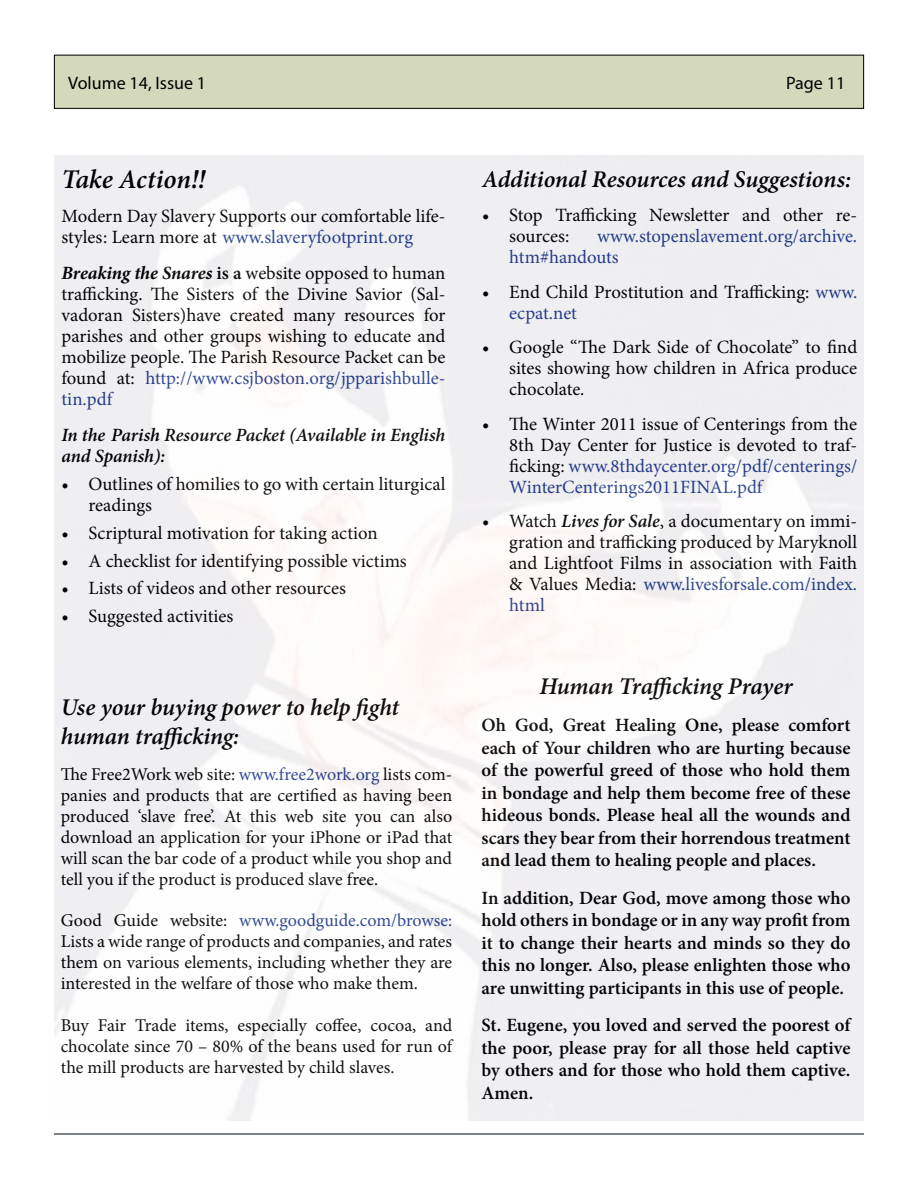
<style>
.page{position:relative;width:918px;height:1188px;background:#fff}
.page>*{position:absolute;margin:0;border:0;box-sizing:border-box;transform-origin:0 0}
.t1{font:italic 600 27px "Minion Pro";letter-spacing:-.005em;color:#000}
.t2{font:italic 600 24px/29.4px "Minion Pro";letter-spacing:-.01em;color:#000}
.t3{font:18.75px/21px "Minion Pro";color:#000}
.t4{font:600 18.75px/22.5px "Minion Pro";color:#000;text-align:justify}
.t5{font:italic 600 18.75px/21px "Minion Pro";letter-spacing:-.005em;color:#000}
.t6{font:18.75px/21px "Minion Pro";letter-spacing:-.005em;color:#25408f}
.t7{font:18px/21px "Minion Pro";letter-spacing:-.005em;color:#000;text-align:justify}
.t8{font:18px "Myriad Pro";color:#000}
.s1{color:#25408f}
.s2{font-weight:700;font-style:italic}
.s3{font-weight:600}
.s4{font-weight:600;font-style:italic}
</style>
<div class="page">
<div style="left:54px;top:55px;width:810px;height:53px;background:#d5d9bb"></div>
<div style="left:54px;top:55px;width:810px;height:54px;border:1px solid #000"></div>
<hr style="left:54px;top:1133px;width:810px;height:2px;background:#17252d">
<p class="t8" style="left:68px;top:71px;width:139px">Volume 14, Issue 1</p>
<p class="t8" style="left:786px;top:71px;width:61px">Page 11</p>
<h1 class="t1" style="left:62px;top:160px;width:145px">Take Action!!</h1>
<p class="t3" style="left:62px;top:206px;width:385px">Modern Day Slavery Supports our comfortable life&shy;styles: Learn more at <span class="s1">www.slaveryfootprint.org</span></p>
<p class="t3" style="left:62px;top:263px;width:386px;text-align:justify"><span class="s2">Breaking the Snares</span> <span class="s3">is a</span> website opposed to human trafficking. The Sisters of the Divine Savior (Sal&shy;vadoran Sisters)have created many resources for parishes and other groups wishing to educate and mobilize people. The Parish Resource Packet can be found at: <span class="s1">http://www.csjboston.org/jpparishbulle&shy;tin.pdf</span></p>
<p class="t5" style="left:62px;top:425px;width:385px">In the Parish Resource Packet (Available in English and Spanish):</p>
<p class="t3" style="left:88px;top:474px;width:359px;text-indent:-27px">• Outlines of homilies to go with certain liturgical readings</p>
<p class="t3" style="left:62px;top:522px;width:318px">• Scriptural motivation for taking action</p>
<p class="t3" style="left:62px;top:550px;width:347px">• A checklist for identifying possible victims</p>
<p class="t3" style="left:62px;top:578px;width:286px">• Lists of videos and other resources</p>
<p class="t3" style="left:62px;top:606px;width:173px">• Suggested activities</p>
<p class="t2" style="left:61px;top:692px;width:340px">Use your buying power to help fight human trafficking:</p>
<p class="t7" style="left:61px;top:764px;width:393px">The Free2Work web site: <span class="s1">www.free2work.org</span> lists com&shy;panies and products that are certified as having been produced ‘slave free’. At this web site you can also download an application for your iPhone or iPad that will scan the bar code of a product while you shop and tell you if the product is produced slave free.</p>
<p class="t7" style="left:61px;top:910px;width:393px">Good Guide website: <span class="s1">www.goodguide.com/browse:<br></span>Lists a wide range of products and companies, and rates them on various elements, including whether they are interested in the welfare of those who make them.</p>
<p class="t7" style="left:61px;top:1014px;width:393px">Buy Fair Trade items, especially coffee, cocoa, and chocolate since 70 – 80% of the beans used for run of the mill products are harvested by child slaves.</p>
<p class="t2" style="left:482px;top:164px;width:370px">Additional Resources and Suggestions:</p>
<p class="t3" style="left:509px;top:205px;width:350px;text-indent:-27px">• Stop Trafficking Newsletter and other re&shy;sources:</p>
<p class="t6" style="left:509px;top:226px;width:349px;text-indent:88px">www.stopenslavement.org/archive. htm#handouts</p>
<p class="t3" style="left:509px;top:281px;width:350px;text-indent:-27px">• End Child Prostitution and Trafficking: <span class="s1">www. ecpat.net</span></p>
<p class="t3" style="left:509px;top:337px;width:350px;text-align:justify;text-indent:-27px">• Google “The Dark Side of Chocolate” to find sites showing how children in Africa produce chocolate.</p>
<p class="t3" style="left:509px;top:413px;width:350px;text-align:justify;text-indent:-27px">• The Winter 2011 issue of Centerings from the 8th Day Center for Justice is devoted to traf&shy;ficking: <span class="s1">www.8thdaycenter.org/pdf/centerings/ WinterCenterings2011FINAL.pdf</span></p>
<p class="t3" style="left:509px;top:511px;width:350px;text-align:justify;text-indent:-27px">• Watch <span class="s4">Lives for Sale</span>, a documentary on immi&shy;gration and trafficking produced by Maryknoll and Lightfoot Films in association with Faith &amp; Values Media: <span class="s1">www.livesforsale.com/index. html</span></p>
<p class="t2" style="left:540px;top:671px;width:254px">Human Trafficking Prayer</p>
<p class="t4" style="left:482px;top:714px;width:371px">Oh God, Great Healing One, please comfort each of Your children who are hurting because of the powerful greed of those who hold them in bondage and help them become free of these hideous bonds. Please heal all the wounds and scars they bear from their horrendous treatment and lead them to healing people and places.</p>
<p class="t4" style="left:482px;top:887px;width:371px">In addition, Dear God, move among those who hold others in bondage or in any way profit from it to change their hearts and minds so they do this no longer. Also, please enlighten those who are unwitting participants in this use of people.</p>
<p class="t4" style="left:482px;top:1014px;width:370px">St. Eugene, you loved and served the poorest of the poor, please pray for all those held captive by others and for those who hold them captive.<br>Amen.</p>
</div>
